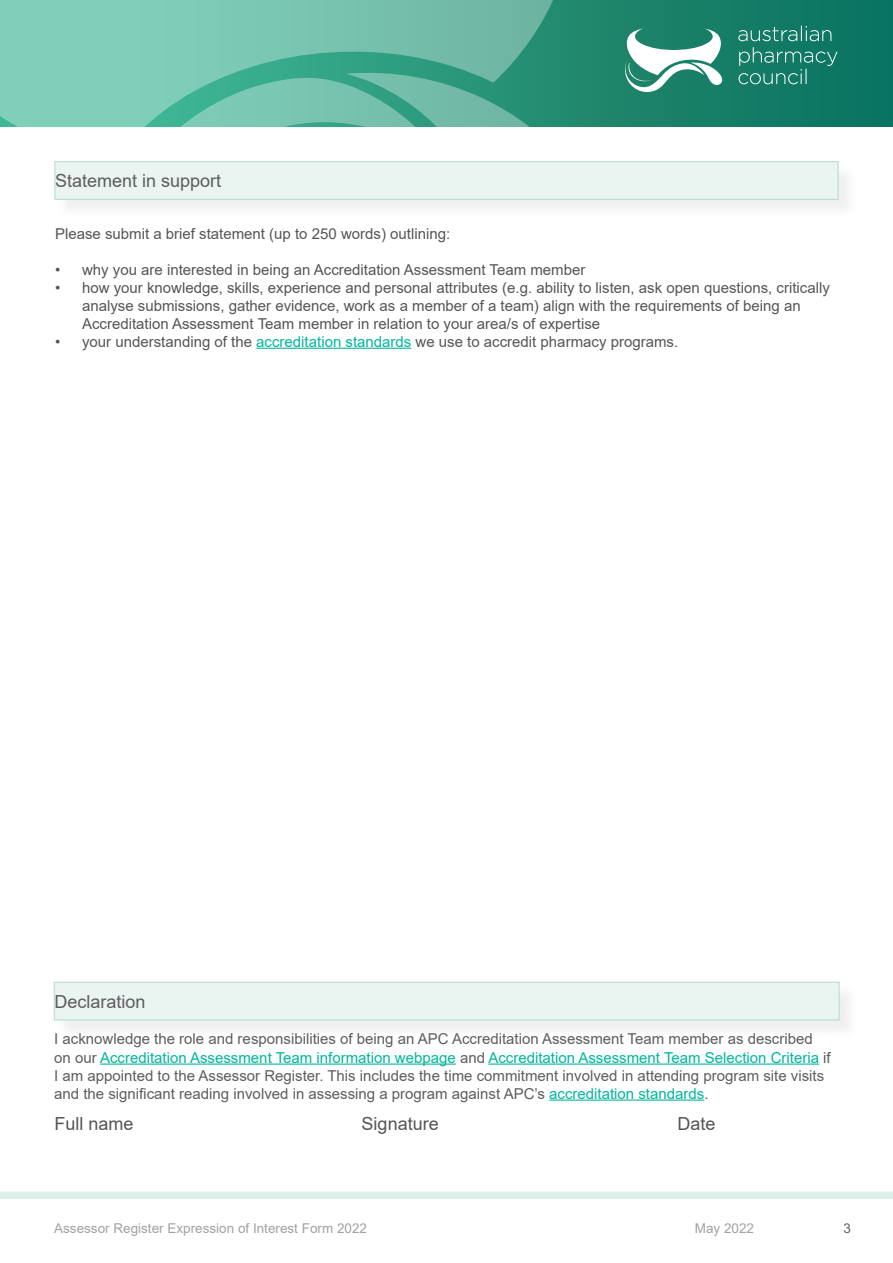
<style>
.page{position:relative;width:893px;height:1263px;background:#fff}
.page>*{position:absolute;margin:0;border:0;box-sizing:border-box;transform-origin:0 0}
.t1{font:18px "Arial";color:#5d5d60}
.t2{font:18px "Arial";color:#555}
.t3{font:15px/18px "Arial";color:#555}
.t4{font:15px/18px "Arial";color:#5d5d60}
.t5{font:13.5px "Arial";color:#a1a2a4}
.t6{font:13.5px "Arial";color:#636363}
.s1{color:#00b69c}
</style>
<div class="page">
<div style="left:0;top:1191px;width:893px;height:8px;background:#ddefe8"></div>
<div style="left:0;top:0;width:893px;height:126px;background:#137b65"></div>
<svg style="left:0;top:0;width:597px;height:162px;background:#6dbca7"></svg>
<svg style="left:0;top:57px;width:449px;height:143px"></svg>
<svg style="left:345px;top:70px;width:235px;height:92px"></svg>
<svg style="left:738px;top:26px;width:93px;height:15px"></svg>
<svg style="left:738px;top:47px;width:99px;height:37px"></svg>
<svg style="left:625px;top:28px;width:98px;height:64px"></svg>
<div style="left:57px;top:164px;width:800px;height:54px;background:#f4f4f5"></div>
<div style="left:55px;top:162px;width:783px;height:37px;background:#eaf4f0"></div>
<hr style="left:256px;top:348px;width:155px;height:1px;background:#00b69c">
<div style="left:57px;top:985px;width:801px;height:54px;background:#f4f5f5"></div>
<div style="left:54px;top:982px;width:785px;height:38px;background:#eaf4f0"></div>
<div style="left:54px;top:982px;width:785px;height:38px;border:1px solid #b4dacf"></div>
<hr style="left:100px;top:1063px;width:356px;height:2px;background:#00b69c">
<hr style="left:488px;top:1063px;width:331px;height:2px;background:#00b69c">
<hr style="left:549px;top:1099px;width:155px;height:2px;background:#00b69c">
<p class="t1" style="left:55px;top:168px;width:168px">Statement in support</p>
<p class="t3" style="left:55px;top:224px;width:397px">Please submit a brief statement (up to 250 words) outlining:</p>
<p class="t3" style="left:55px;top:260px;width:532px">• why you are interested in being an Accreditation Assessment Team member</p>
<p class="t3" style="left:82px;top:278px;width:749px;text-indent:-27px">• how your knowledge, skills, experience and personal attributes (e.g. ability to listen, ask open questions, critically analyse submissions, gather evidence, work as a member of a team) align with the requirements of being an<br>Accreditation Assessment Team member in relation to your area/s of expertise</p>
<p class="t3" style="left:55px;top:332px;width:625px">• your understanding of the <span class="s1">accreditation standards</span> we use to accredit pharmacy programs.</p>
<p class="t1" style="left:54px;top:989px;width:93px">Declaration</p>
<p class="t4" style="left:54px;top:1030px;width:778px">I acknowledge the role and responsibilities of being an APC Accreditation Assessment Team member as described on our <span class="s1">Accreditation Assessment Team information webpage</span> and <span class="s1">Accreditation Assessment Team Selection Criteria</span> if I am appointed to the Assessor Register. This includes the time commitment involved in attending program site visits and the significant reading involved in assessing a program against APC’s <span class="s1">accreditation standards</span>.</p>
<p class="t2" style="left:54px;top:1111px;width:81px">Full name</p>
<p class="t2" style="left:362px;top:1111px;width:79px">Signature</p>
<p class="t2" style="left:677px;top:1111px;width:40px">Date</p>
<p class="t5" style="left:54px;top:1219px;width:314px">Assessor Register Expression of Interest Form 2022</p>
<p class="t5" style="left:695px;top:1219px;width:61px">May 2022</p>
<p class="t6" style="left:843px;top:1219px;width:9px">3</p>
</div>
